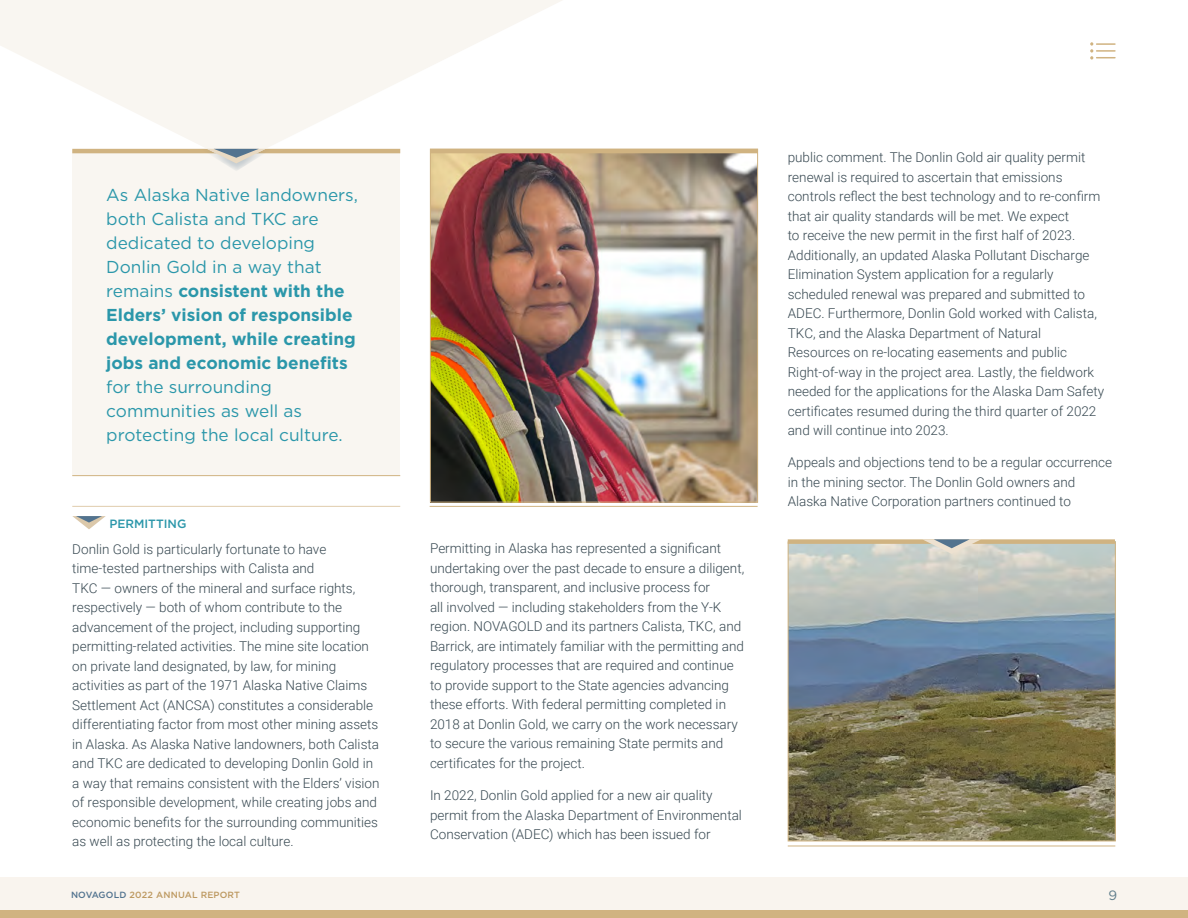
<style>
.page{position:relative;width:1188px;height:918px;background:#fff}
.page>*{position:absolute;margin:0;border:0;box-sizing:border-box;transform-origin:0 0}
.t1{font:17.25px/24px "Gotham";color:#2b97aa}
.t2{font:300 13.5px/19.5px "Roboto";color:#374851}
.t3{font:13.5px "Gotham";color:#617e8c}
.t4{font:500 12px "Gotham";color:#2b97aa}
.t5{font:500 9px "Gotham";letter-spacing:.02em;color:#bd9961}
.s1{font-weight:700}
.s2{color:#52738f}
</style>
<div class="page">
<div style="left:0;top:878px;width:1188px;height:40px;background:#f9f4ee"></div>
<div style="left:0;top:910px;width:1188px;height:8px;background:#d0b381"></div>
<div style="left:72px;top:150px;width:328px;height:326px;background:#f9f6f1"></div>
<hr style="left:72px;top:506px;width:328px;height:1px;background:#e0ccac">
<svg style="left:72px;top:516px;width:34px;height:13px"></svg>
<hr style="left:72px;top:475px;width:328px;height:1px;background:#d0b381">
<img style="left:790px;top:544px;width:324px;height:295px">
<div style="left:788px;top:539px;width:327px;height:5px;background:#d0b381"></div>
<svg style="left:922px;top:539px;width:59px;height:15px"></svg>
<hr style="left:788px;top:846px;width:327px;height:1px;background:#d0b381">
<img style="left:432px;top:153px;width:324px;height:347px">
<hr style="left:430px;top:149px;width:328px;height:4px;background:#d0b381">
<hr style="left:430px;top:506px;width:328px;height:1px;background:#d0b381">
<svg style="left:0;top:0;width:563px;height:163px;fill:#f9f6f1"></svg>
<svg style="left:200px;top:149px;width:72px;height:21px"></svg>
<svg style="left:1090px;top:42px;width:25px;height:18px"></svg>
<p class="t1" style="left:106px;top:183px;width:253px">As Alaska Native landowners, both Calista and TKC are dedicated to developing<br>Donlin Gold in a way that remains <span class="s1">consistent with the<br>Elders’ vision of responsible development, while creating jobs and economic benefits</span></p>
<p class="t1" style="left:106px;top:375px;width:238px">for the surrounding communities as well as protecting the local culture.</p>
<p class="t4" style="left:109px;top:516px;width:79px">PERMITTING</p>
<p class="t2" style="left:72px;top:539px;width:309px">Donlin Gold is particularly fortunate to have time-tested partnerships with Calista and<br>TKC — owners of the mineral and surface rights, respectively — both of whom contribute to the advancement of the project, including supporting permitting-related activities. The mine site location on private land designated, by law, for mining activities as part of the 1971 Alaska Native Claims Settlement Act (ANCSA) constitutes a considerable differentiating factor from most other mining assets in Alaska. As Alaska Native landowners, both Calista and TKC are dedicated to developing Donlin Gold in a way that remains consistent with the Elders’ vision of responsible development, while creating jobs and economic benefits for the surrounding communities as well as protecting the local culture.</p>
<p class="t2" style="left:430px;top:538px;width:316px">Permitting in Alaska has represented a significant undertaking over the past decade to ensure a diligent, thorough, transparent, and inclusive process for<br>all involved — including stakeholders from the Y-K region. NOVAGOLD and its partners Calista, TKC, and Barrick, are intimately familiar with the permitting and regulatory processes that are required and continue to provide support to the State agencies advancing these efforts. With federal permitting completed in 2018 at Donlin Gold, we carry on the work necessary to secure the various remaining State permits and certificates for the project.</p>
<p class="t2" style="left:430px;top:785px;width:313px">In 2022, Donlin Gold applied for a new air quality permit from the Alaska Department of Environmental<br>Conservation (ADEC) which has been issued for</p>
<p class="t2" style="left:788px;top:147px;width:318px">public comment. The Donlin Gold air quality permit renewal is required to ascertain that emissions controls reflect the best technology and to re-confirm that air quality standards will be met. We expect<br>to receive the new permit in the first half of 2023.<br>Additionally, an updated Alaska Pollutant Discharge Elimination System application for a regularly scheduled renewal was prepared and submitted to ADEC. Furthermore, Donlin Gold worked with Calista, TKC, and the Alaska Department of Natural Resources on re-locating easements and public Right-of-way in the project area. Lastly, the fieldwork needed for the applications for the Alaska Dam Safety certificates resumed during the third quarter of 2022 and will continue into 2023.</p>
<p class="t2" style="left:788px;top:452px;width:326px">Appeals and objections tend to be a regular occurrence in the mining sector. The Donlin Gold owners and<br>Alaska Native Corporation partners continued to</p>
<p class="t5" style="left:71px;top:889px;width:171px"><span class="s2">NOVAGOLD</span> 2022 ANNUAL REPORT</p>
<p class="t3" style="left:1108px;top:886px;width:10px">9</p>
</div>
